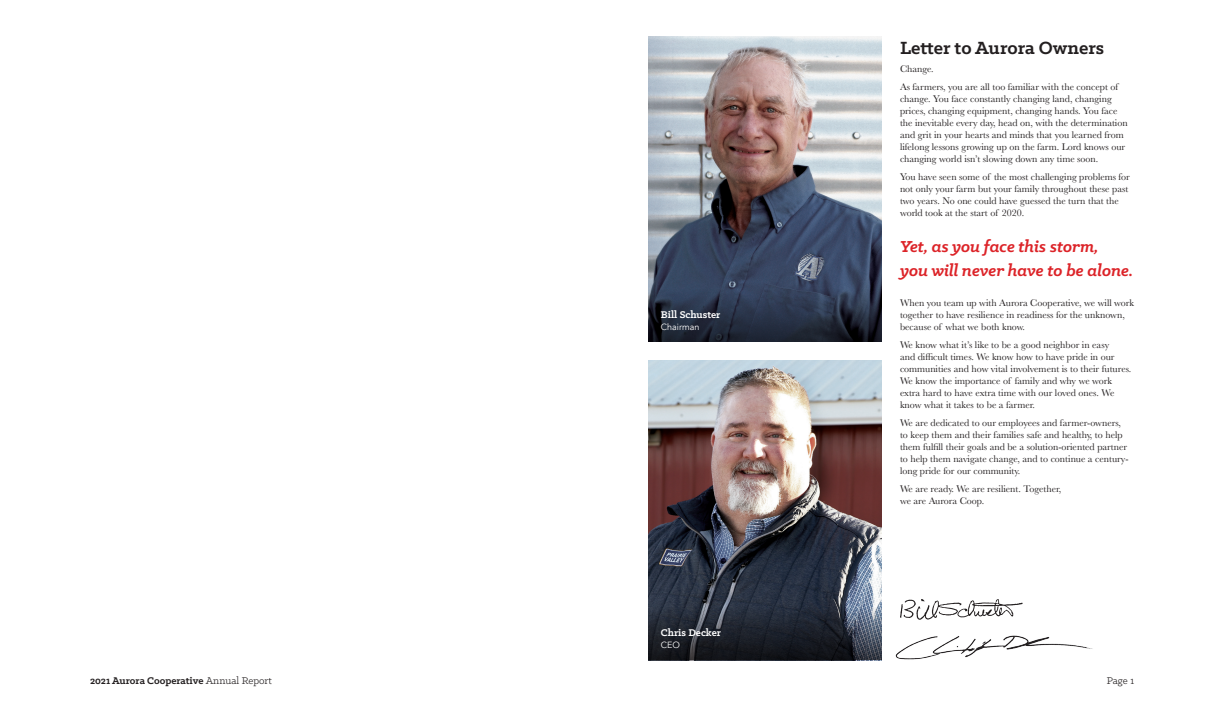
<style>
.page{position:relative;width:1224px;height:720px;background:#fff}
.page>*{position:absolute;margin:0;border:0;box-sizing:border-box;transform-origin:0 0}
.Heading-1{font:700 20px "Klinic Slab";color:#231f20}
.Callout{font:italic 700 18px/24px "Klinic Slab";color:#dc2328}
.t1{font:700 11px "Klinic Slab";color:#231f20}
.t2{font:700 11px "Klinic Slab";color:#fff}
.t3{font:11px "Klinic Slab";color:#231f20}
.Subhead{font:10px/12px "Baskerville";color:#231f20}
.t4{font:9px "Avenir";color:#fff}
.s1{font-weight:400}
</style>
<div class="page">
<img style="left:648px;top:360px;width:234px;height:246px">
<img style="left:648px;top:36px;width:234px;height:252px">
<svg style="left:648px;top:288px;width:234px;height:54px;background:#262f41"></svg>
<svg style="left:648px;top:606px;width:234px;height:54px;background:#262b36"></svg>
<svg style="left:900px;top:599px;width:123px;height:21px"></svg>
<img style="left:895px;top:635px;width:198px;height:25px">
<p class="t2" style="left:661px;top:307px;width:61px">Bill Schuster</p>
<p class="t4" style="left:661px;top:322px;width:40px">Chairman</p>
<p class="t2" style="left:661px;top:626px;width:62px">Chris Decker</p>
<p class="t4" style="left:661px;top:640px;width:21px">CEO</p>
<p class="Heading-1" style="left:900px;top:35px;width:206px">Letter to Aurora Owners</p>
<p class="Subhead" style="left:900px;top:63px;width:35px">Change.</p>
<p class="Subhead" style="left:900px;top:81px;width:229px">As farmers, you are all too familiar with the concept of change. You face constantly changing land, changing prices, changing equipment, changing hands. You face the inevitable every day, head on, with the determination and grit in your hearts and minds that you learned from lifelong lessons growing up on the farm. Lord knows our changing world isn’t slowing down any time soon.</p>
<p class="Subhead" style="left:900px;top:171px;width:231px">You have seen some of the most challenging problems for not only your farm but your family throughout these past two years. No one could have guessed the turn that the world took at the start of 2020.</p>
<p class="Callout" style="left:900px;top:234px;width:235px">Yet, as you face this storm,<br>you will never have to be alone.</p>
<p class="Subhead" style="left:900px;top:297px;width:235px">When you team up with Aurora Cooperative, we will work together to have resilience in readiness for the unknown, because of what we both know.</p>
<p class="Subhead" style="left:900px;top:339px;width:233px">We know what it’s like to be a good neighbor in easy<br>and difficult times. We know how to have pride in our communities and how vital involvement is to their futures.<br>We know the importance of family and why we work extra hard to have extra time with our loved ones. We know what it takes to be a farmer.</p>
<p class="Subhead" style="left:900px;top:417px;width:230px">We are dedicated to our employees and farmer-owners, to keep them and their families safe and healthy, to help them fulfill their goals and be a solution-oriented partner to help them navigate change, and to continue a century&shy;long pride for our community.</p>
<p class="Subhead" style="left:900px;top:483px;width:163px">We are ready. We are resilient. Together, we are Aurora Coop.</p>
<p class="t1" style="left:90px;top:673px;width:183px">2021 Aurora Cooperative <span class="s1">Annual Report</span></p>
<p class="t3" style="left:1107px;top:674px;width:29px">Page 1</p>
</div>
